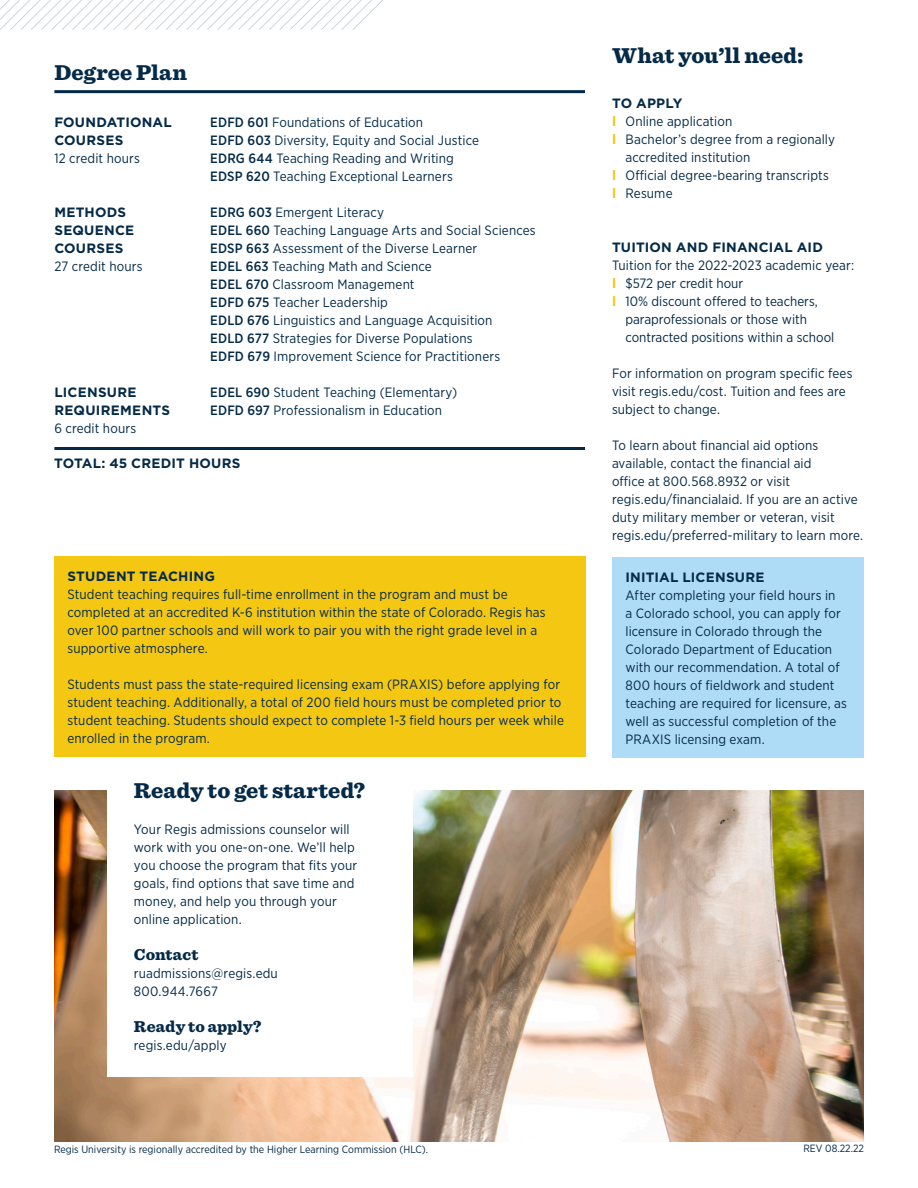
<style>
.page{position:relative;width:918px;height:1188px;background:#fff}
.page>*{position:absolute;margin:0;border:0;box-sizing:border-box;transform-origin:0 0}
.t1{font:900 22.5px "Sentinel";letter-spacing:.005em;color:#042a48}
.t2{font:900 16.5px "Sentinel";letter-spacing:.005em;color:#042a48}
.t3{font:13.5px/18px "Gotham Narrow";letter-spacing:.01em;color:#042a48}
.t4{font:700 13.5px/18px "Gotham";letter-spacing:.015em;color:#042a48}
.Accreditation{font:10.5px "Gotham Narrow";color:#042a48}
.s1{font-family:"Gotham Narrow";font-weight:400}
.s2{font-weight:500}
.s3{font-family:"Gotham";font-weight:700;color:#f3c712}
</style>
<div class="page">
<svg style="left:0;top:0;width:383px;height:30px"></svg>
<hr style="left:54px;top:90px;width:531px;height:3px;background:#042a48">
<hr style="left:54px;top:447px;width:531px;height:3px;background:#042a48">
<div style="left:54px;top:556px;width:531px;height:200px;background:#f3c712"></div>
<img style="left:54px;top:791px;width:810px;height:350px">
<div style="left:107px;top:774px;width:306px;height:303px;background:#fff"></div>
<div style="left:612px;top:558px;width:252px;height:200px;background:#aedbf5"></div>
<p class="t1" style="left:54px;top:54px;width:134px">Degree Plan</p>
<p class="t4" style="left:54px;top:113px;width:119px">FOUNDATIONAL<br>COURSES</p>
<p class="t3" style="left:54px;top:149px;width:87px">12 credit hours</p>
<p class="t4" style="left:54px;top:203px;width:90px">METHODS<br>SEQUENCE<br>COURSES<br><span class="s1">27 credit hours</span></p>
<p class="t4" style="left:54px;top:383px;width:117px">LICENSURE<br>REQUIREMENTS<br><span class="s1">6 credit hours</span></p>
<p class="t3" style="left:210px;top:113px;width:214px"><span class="s2">EDFD 601</span> Foundations of Education</p>
<p class="t3" style="left:210px;top:131px;width:270px"><span class="s2">EDFD 603</span> Diversity, Equity and Social Justice</p>
<p class="t3" style="left:210px;top:149px;width:245px"><span class="s2">EDRG 644</span> Teaching Reading and Writing</p>
<p class="t3" style="left:210px;top:167px;width:244px"><span class="s2">EDSP 620</span> Teaching Exceptional Learners</p>
<p class="t3" style="left:210px;top:203px;width:175px"><span class="s2">EDRG 603</span> Emergent Literacy</p>
<p class="t3" style="left:210px;top:221px;width:327px"><span class="s2">EDEL 660</span> Teaching Language Arts and Social Sciences</p>
<p class="t3" style="left:210px;top:239px;width:269px"><span class="s2">EDSP 663</span> Assessment of the Diverse Learner</p>
<p class="t3" style="left:210px;top:257px;width:223px"><span class="s2">EDEL 663</span> Teaching Math and Science</p>
<p class="t3" style="left:210px;top:275px;width:206px"><span class="s2">EDEL 670</span> Classroom Management</p>
<p class="t3" style="left:210px;top:293px;width:179px"><span class="s2">EDFD 675</span> Teacher Leadership</p>
<p class="t3" style="left:210px;top:311px;width:284px"><span class="s2">EDLD 676</span> Linguistics and Language Acquisition</p>
<p class="t3" style="left:210px;top:329px;width:264px"><span class="s2">EDLD 677</span> Strategies for Diverse Populations</p>
<p class="t3" style="left:210px;top:347px;width:291px"><span class="s2">EDFD 679</span> Improvement Science for Practitioners</p>
<p class="t3" style="left:210px;top:383px;width:248px"><span class="s2">EDEL 690</span> Student Teaching (Elementary)</p>
<p class="t3" style="left:210px;top:401px;width:233px"><span class="s2">EDFD 697</span> Professionalism in Education</p>
<p class="t4" style="left:54px;top:454px;width:188px">TOTAL: 45 CREDIT HOURS</p>
<p class="t4" style="left:68px;top:567px;width:149px">STUDENT TEACHING</p>
<p class="t3" style="left:68px;top:585px;width:479px">Student teaching requires full-time enrollment in the program and must be completed at an accredited K-6 institution within the state of Colorado. Regis has over 100 partner schools and will work to pair you with the right grade level in a supportive atmosphere.</p>
<p class="t3" style="left:68px;top:675px;width:498px">Students must pass the state-required licensing exam (PRAXIS) before applying for student teaching. Additionally, a total of 200 field hours must be completed prior to student teaching. Students should expect to complete 1-3 field hours per week while enrolled in the program.</p>
<p class="t1" style="left:134px;top:773px;width:233px">Ready to get started?</p>
<p class="t3" style="left:134px;top:820px;width:225px">Your Regis admissions counselor will work with you one-on-one. We’ll help you choose the program that fits your goals, find options that save time and money, and help you through your online application.</p>
<p class="t2" style="left:134px;top:942px;width:66px">Contact</p>
<p class="t3" style="left:134px;top:964px;width:145px">ruadmissions@regis.edu</p>
<p class="t3" style="left:134px;top:982px;width:86px">800.944.7667</p>
<p class="t2" style="left:134px;top:1014px;width:129px">Ready to apply?</p>
<p class="t3" style="left:134px;top:1036px;width:94px">regis.edu/apply</p>
<p class="t1" style="left:612px;top:38px;width:193px">What you’ll need:</p>
<p class="t4" style="left:612px;top:94px;width:72px">TO APPLY</p>
<p class="t3" style="left:612px;top:112px;width:122px"><span class="s3">l</span> Online application</p>
<p class="t3" style="left:626px;top:130px;width:211px;text-indent:-14px"><span class="s3">l</span> Bachelor’s degree from a regionally accredited institution</p>
<p class="t3" style="left:612px;top:166px;width:219px"><span class="s3">l</span> Official degree-bearing transcripts</p>
<p class="t3" style="left:612px;top:184px;width:62px"><span class="s3">l</span> Resume</p>
<p class="t4" style="left:612px;top:238px;width:212px">TUITION AND FINANCIAL AID</p>
<p class="t3" style="left:612px;top:256px;width:244px">Tuition for the 2022-2023 academic year:</p>
<p class="t3" style="left:612px;top:274px;width:133px"><span class="s3">l</span> $572 per credit hour</p>
<p class="t3" style="left:626px;top:292px;width:210px;text-indent:-14px"><span class="s3">l</span> 10% discount offered to teachers, paraprofessionals or those with contracted positions within a school</p>
<p class="t3" style="left:612px;top:364px;width:242px">For information on program specific fees visit regis.edu/cost. Tuition and fees are subject to change.</p>
<p class="t3" style="left:612px;top:436px;width:253px">To learn about financial aid options available, contact the financial aid<br>office at 800.568.8932 or visit regis.edu/financialaid. If you are an active duty military member or veteran, visit regis.edu/preferred-military to learn more.</p>
<p class="t4" style="left:626px;top:569px;width:141px">INITIAL LICENSURE</p>
<p class="t3" style="left:626px;top:586px;width:223px">After completing your field hours in<br>a Colorado school, you can apply for licensure in Colorado through the Colorado Department of Education with our recommendation. A total of 800 hours of fieldwork and student teaching are required for licensure, as well as successful completion of the PRAXIS licensing exam.</p>
<p class="Accreditation" style="left:54px;top:1142px;width:376px">Regis University is regionally accredited by the Higher Learning Commission (HLC).</p>
<p class="Accreditation" style="left:803px;top:1142px;width:62px">REV 08.22.22</p>
</div>
